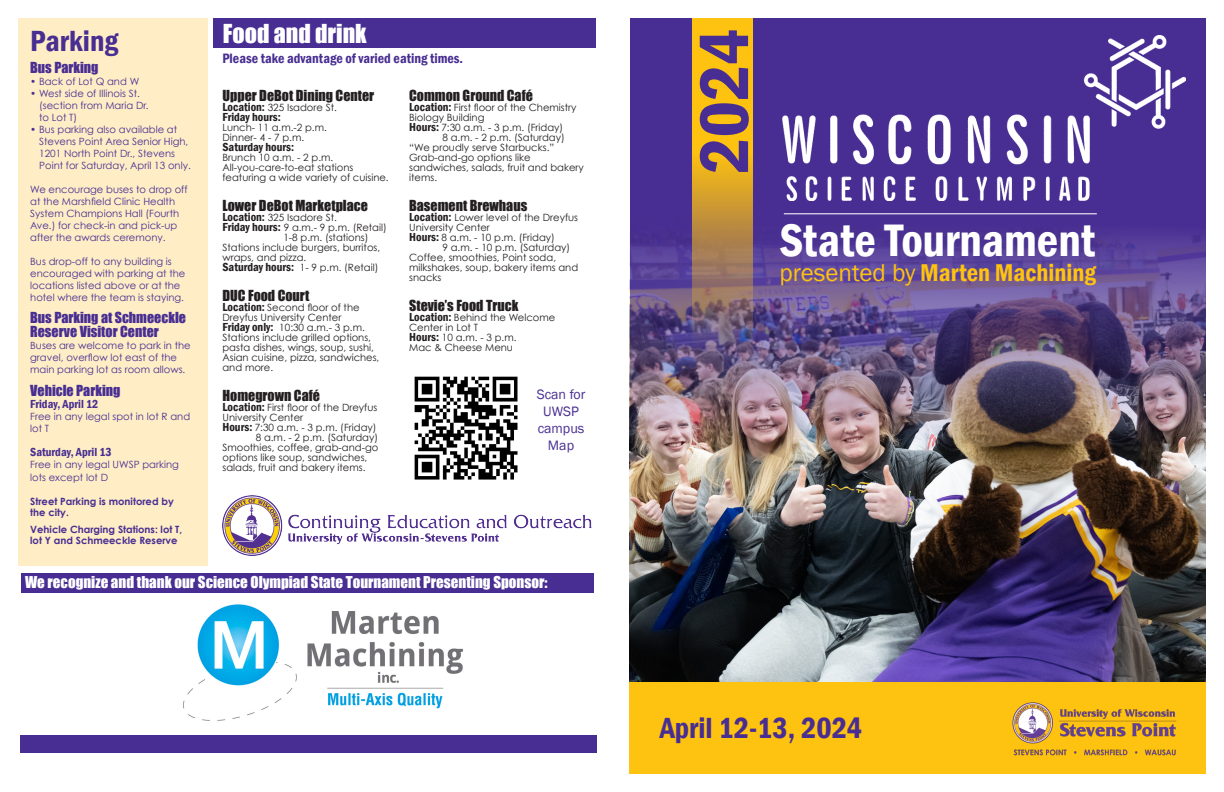
<style>
.page{position:relative;width:1224px;height:792px;background:#fff}
.page>*{position:absolute;margin:0;border:0;box-sizing:border-box;transform-origin:0 0}
.t1{font:600 condensed 71.4px "Franklin Gothic";color:#482e92}
.t2{font:600 condensed 46.8px "Franklin Gothic";color:#fff}
.t3{font:600 condensed 30px "Franklin Gothic";color:#482e92}
.t4{font:600 condensed 25px "Franklin Gothic";color:#fec210}
.t5{font:24px "Impact";color:#fff}
.t6{font:15px "Impact";color:#fff}
.t7{font:14px "Impact";color:#231f20}
.t8{font:14px/14px "Impact";color:#482e92}
.t9{font:600 condensed 14px "Franklin Gothic";color:#482e92}
.t10{font:14px/16.8px "Franklin Gothic";color:#482e92;text-align:center}
.t11{font:600 condensed 12px "Franklin Gothic";color:#482e92}
.t12{font:600 condensed 12px "Franklin Gothic";color:#231f20}
.t13{font:10px/10px "Century Gothic";color:#231f20}
.t14{font:10px/12px "Century Gothic";color:#482e92}
.t15{font:700 10px/11px "Century Gothic";color:#482e92}
.s1{font-family:"Franklin Gothic";font-weight:600;font-stretch:condensed;font-size:12px}
.s2{font-weight:400;font-stretch:normal}
</style>
<div class="page">
<div style="left:630px;top:18px;width:576px;height:641px;background:#482e92"></div>
<img style="left:629px;top:234px;width:577px;height:449px">
<svg style="left:692px;top:18px;width:61px;height:358px;background:#c5983b"></svg>
<div style="left:629px;top:683px;width:577px;height:91px;background:#fec210"></div>
<img style="left:1012px;top:702px;width:165px;height:54px">
<img style="left:752px;top:36px;width:434px;height:164px">
<hr style="left:784px;top:213px;width:313px;height:1px;background:#fff">
<div style="left:213px;top:18px;width:383px;height:30px;background:#482e92"></div>
<div style="left:21px;top:735px;width:576px;height:18px;background:#482e92"></div>
<div style="left:18px;top:18px;width:189px;height:547px;background:#feedc5"></div>
<div style="left:21px;top:573px;width:573px;height:20px;background:#482e92"></div>
<img style="left:183px;top:604px;width:280px;height:117px">
<img style="left:414px;top:376px;width:104px;height:104px">
<img style="left:223px;top:496px;width:369px;height:60px">
<p class="t5" style="left:223px;top:15px;width:145px">Food and drink</p>
<p class="t3" style="left:30px;top:20px;width:89px">Parking</p>
<p class="t8" style="left:30px;top:60px;width:70px">Bus Parking</p>
<p class="t14" style="left:30px;top:75px;width:111px">• Back of Lot Q and W</p>
<p class="t14" style="left:39px;top:87px;width:111px;text-indent:-9px">• West side of Illinois St. (section from Maria Dr. to Lot T)</p>
<p class="t14" style="left:39px;top:123px;width:153px;text-indent:-9px">• Bus parking also available at<br>Stevens Point Area Senior High,<br>1201 North Point Dr., Stevens<br>Point for Saturday, April 13 only.</p>
<p class="t14" style="left:30px;top:183px;width:159px">We encourage buses to drop off at the Marshfield Clinic Health<br>System Champions Hall (Fourth<br>Ave.) for check-in and pick-up after the awards ceremony.</p>
<p class="t14" style="left:30px;top:255px;width:157px">Bus drop-off to any building is encouraged with parking at the locations listed above or at the hotel where the team is staying.</p>
<p class="t8" style="left:30px;top:310px;width:157px">Bus Parking at Schmeeckle<br>Reserve Visitor Center</p>
<p class="t14" style="left:30px;top:339px;width:162px">Buses are welcome to park in the gravel, overflow lot east of the main parking lot as room allows.</p>
<p class="t8" style="left:30px;top:383px;width:92px">Vehicle Parking</p>
<p class="t11" style="left:30px;top:395px;width:70px">Friday, April 12</p>
<p class="t14" style="left:30px;top:410px;width:161px">Free in any legal spot in lot R and lot T</p>
<p class="t11" style="left:30px;top:443px;width:83px">Saturday, April 13</p>
<p class="t14" style="left:30px;top:457px;width:150px;line-height:13px">Free in any legal UWSP parking lots except lot D</p>
<p class="t15" style="left:30px;top:495px;width:145px">Street Parking is monitored by the city.</p>
<p class="t15" style="left:30px;top:523px;width:154px">Vehicle Charging Stations: lot T, lot Y and Schmeeckle Reserve</p>
<p class="t6" style="left:25px;top:571px;width:524px">We recognize and thank our Science Olympiad State Tournament Presenting Sponsor:</p>
<p class="t9" style="left:222px;top:49px;width:242px">Please take advantage of varied eating times.</p>
<p class="t7" style="left:409px;top:84px;width:125px">Common Ground Café</p>
<p class="t13" style="left:409px;top:102px;width:169px"><span class="s1">Location:</span> First floor of the Chemistry<br>Biology Building</p>
<p class="t13" style="left:409px;top:122px;width:157px;text-align:right"><span class="s1">Hours:</span> 7:30 a.m. - 3 p.m. (Friday)<br>8 a.m. - 2 p.m. (Saturday)</p>
<p class="t13" style="left:409px;top:142px;width:176px">“We proudly serve Starbucks.”<br>Grab-and-go options like sandwiches, salads, fruit and bakery items.</p>
<p class="t7" style="left:409px;top:194px;width:120px">Basement Brewhaus</p>
<p class="t13" style="left:409px;top:212px;width:170px"><span class="s1">Location:</span> Lower level of the Dreyfus<br>University Center</p>
<p class="t13" style="left:409px;top:232px;width:147px"><span class="s1">Hours:</span> 8 a.m. - 10 p.m. (Friday)</p>
<p class="t13" style="left:409px;top:242px;width:171px;text-indent:33px">9 a.m. - 10 p.m. (Saturday)<br>Coffee, smoothies, Point soda, milkshakes, soup, bakery items and snacks</p>
<p class="t7" style="left:409px;top:294px;width:111px">Stevie’s Food Truck</p>
<p class="t13" style="left:409px;top:312px;width:148px"><span class="s1">Location:</span> Behind the Welcome<br>Center in Lot T</p>
<p class="t13" style="left:409px;top:332px;width:109px"><span class="s1">Hours:</span> 10 a.m. - 3 p.m.<br>Mac &amp; Cheese Menu</p>
<p class="t7" style="left:222px;top:84px;width:153px">Upper DeBot Dining Center</p>
<p class="t13" style="left:222px;top:102px;width:116px"><span class="s1">Location:</span> 325 Isadore St.</p>
<p class="t12" style="left:222px;top:109px;width:60px">Friday hours:</p>
<p class="t13" style="left:222px;top:122px;width:106px">Lunch- 11 a.m.-2 p.m.</p>
<p class="t13" style="left:222px;top:132px;width:83px">Dinner- 4 - 7 p.m.</p>
<p class="t12" style="left:222px;top:139px;width:73px">Saturday hours:</p>
<p class="t13" style="left:222px;top:152px;width:112px">Brunch 10 a.m. - 2 p.m.</p>
<p class="t13" style="left:222px;top:162px;width:168px">All-you-care-to-eat stations featuring a wide variety of cuisine.</p>
<p class="t7" style="left:222px;top:194px;width:147px">Lower DeBot Marketplace</p>
<p class="t13" style="left:222px;top:212px;width:116px"><span class="s1">Location:</span> 325 Isadore St.</p>
<p class="t13" style="left:283px;top:222px;width:105px;text-indent:-61px"><span class="s1">Friday hours:</span> 9 a.m.- 9 p.m. (Retail)<br>1-8 p.m. (stations)</p>
<p class="t13" style="left:222px;top:242px;width:159px">Stations include burgers, burritos, wraps, and pizza.</p>
<p class="t13" style="left:222px;top:262px;width:157px"><span class="s1">Saturday hours:</span> 1- 9 p.m. (Retail)</p>
<p class="t7" style="left:222px;top:284px;width:88px">DUC Food Court</p>
<p class="t13" style="left:222px;top:302px;width:139px"><span class="s1">Location:</span> Second floor of the<br>Dreyfus University Center</p>
<p class="t13" style="left:222px;top:322px;width:144px"><span class="s1">Friday only:</span> 10:30 a.m.- 3 p.m.</p>
<p class="t13" style="left:222px;top:332px;width:158px">Stations include grilled options, pasta dishes, wings, soup, sushi,<br>Asian cuisine, pizza, sandwiches, and more.</p>
<p class="t7" style="left:222px;top:384px;width:99px">Homegrown Café</p>
<p class="t13" style="left:222px;top:402px;width:156px"><span class="s1">Location:</span> First floor of the Dreyfus<br>University Center</p>
<p class="t13" style="left:222px;top:422px;width:157px;text-align:right"><span class="s1">Hours:</span> 7:30 a.m. - 3 p.m. (Friday)<br>8 a.m. - 2 p.m. (Saturday)</p>
<p class="t13" style="left:222px;top:442px;width:157px">Smoothies, coffee, grab-and-go options like soup, sandwiches, salads, fruit and bakery items.</p>
<p class="t10" style="left:537px;top:387px;width:50px">Scan for<br>UWSP campus<br>Map</p>
<p class="t1" style="left:677px;top:174px;width:147px;rotate:-90deg">2024</p>
<p class="t2" style="left:779px;top:209px;width:317px">State Tournament</p>
<p class="t4" style="left:779px;top:256px;width:318px"><span class="s2">presented by</span> Marten Machining</p>
<p class="t3" style="left:660px;top:708px;width:204px">April 12-13, 2024</p>
</div>
